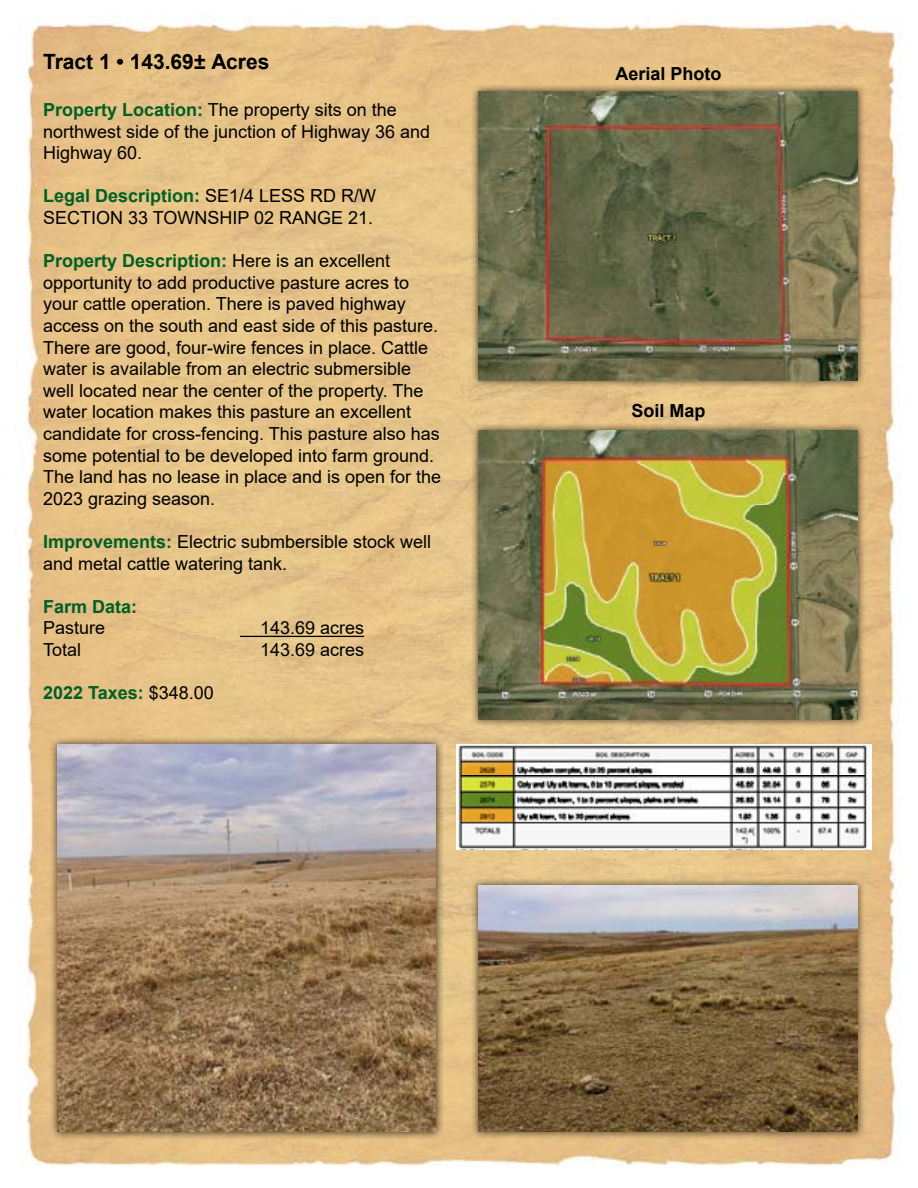
<style>
.page{position:relative;width:918px;height:1188px;background:#fff}
.page>*{position:absolute;margin:0;border:0;box-sizing:border-box;transform-origin:0 0}
.t1{font:700 21px "Arial";color:#000}
.t2{font:18px/21.6px "Arial";color:#000}
.t3{font:700 18px "Arial";color:#006023}
.t4{font:700 18px "Arial";color:#000}
.s1{font-weight:700;color:#006023}
.s2{font-weight:400;color:#000}
</style>
<div class="page">
<img style="left:14px;top:15px;width:887px;height:1152px">
<hr style="left:240px;top:636px;width:124px;height:1px;background:#000">
<div style="left:471px;top:84px;width:394px;height:305px;background:#000;opacity:.75"></div>
<img style="left:478px;top:92px;width:379px;height:288px">
<img style="left:456px;top:744px;width:416px;height:105px">
<div style="left:471px;top:423px;width:394px;height:304px;background:#000;opacity:.75"></div>
<img style="left:478px;top:430px;width:379px;height:289px">
<div style="left:50px;top:737px;width:394px;height:403px;background:#000;opacity:.75"></div>
<img style="left:57px;top:744px;width:379px;height:388px">
<div style="left:471px;top:878px;width:394px;height:263px;background:#000;opacity:.75"></div>
<img style="left:478px;top:886px;width:379px;height:246px">
<p class="t1" style="left:43px;top:47px;width:228px">Tract 1 • 143.69± Acres</p>
<p class="t2" style="left:43px;top:99px;width:389px"><span class="s1">Property Location:</span> The property sits on the northwest side of the junction of Highway 36 and<br>Highway 60.</p>
<p class="t2" style="left:43px;top:185px;width:335px"><span class="s1">Legal Description:</span> SE1/4 LESS RD R/W<br>SECTION 33 TOWNSHIP 02 RANGE 21.</p>
<p class="t2" style="left:43px;top:250px;width:400px"><span class="s1">Property Description:</span> Here is an excellent opportunity to add productive pasture acres to your cattle operation. There is paved highway access on the south and east side of this pasture.<br>There are good, four-wire fences in place. Cattle water is available from an electric submersible well located near the center of the property. The water location makes this pasture an excellent candidate for cross-fencing. This pasture also has some potential to be developed into farm ground.<br>The land has no lease in place and is open for the 2023 grazing season.</p>
<p class="t2" style="left:43px;top:531px;width:390px"><span class="s1">Improvements:</span> Electric submbersible stock well and metal cattle watering tank.</p>
<p class="t3" style="left:43px;top:594px;width:96px">Farm Data:</p>
<p class="t2" style="left:43px;top:617px;width:64px">Pasture</p>
<p class="t2" style="left:260px;top:617px;width:106px">143.69 acres</p>
<p class="t2" style="left:43px;top:639px;width:40px">Total</p>
<p class="t2" style="left:260px;top:639px;width:106px">143.69 acres</p>
<p class="t3" style="left:43px;top:680px;width:172px">2022 Taxes: <span class="s2">$348.00</span></p>
<p class="t4" style="left:615px;top:61px;width:108px">Aerial Photo</p>
<p class="t4" style="left:631px;top:398px;width:76px">Soil Map</p>
</div>
